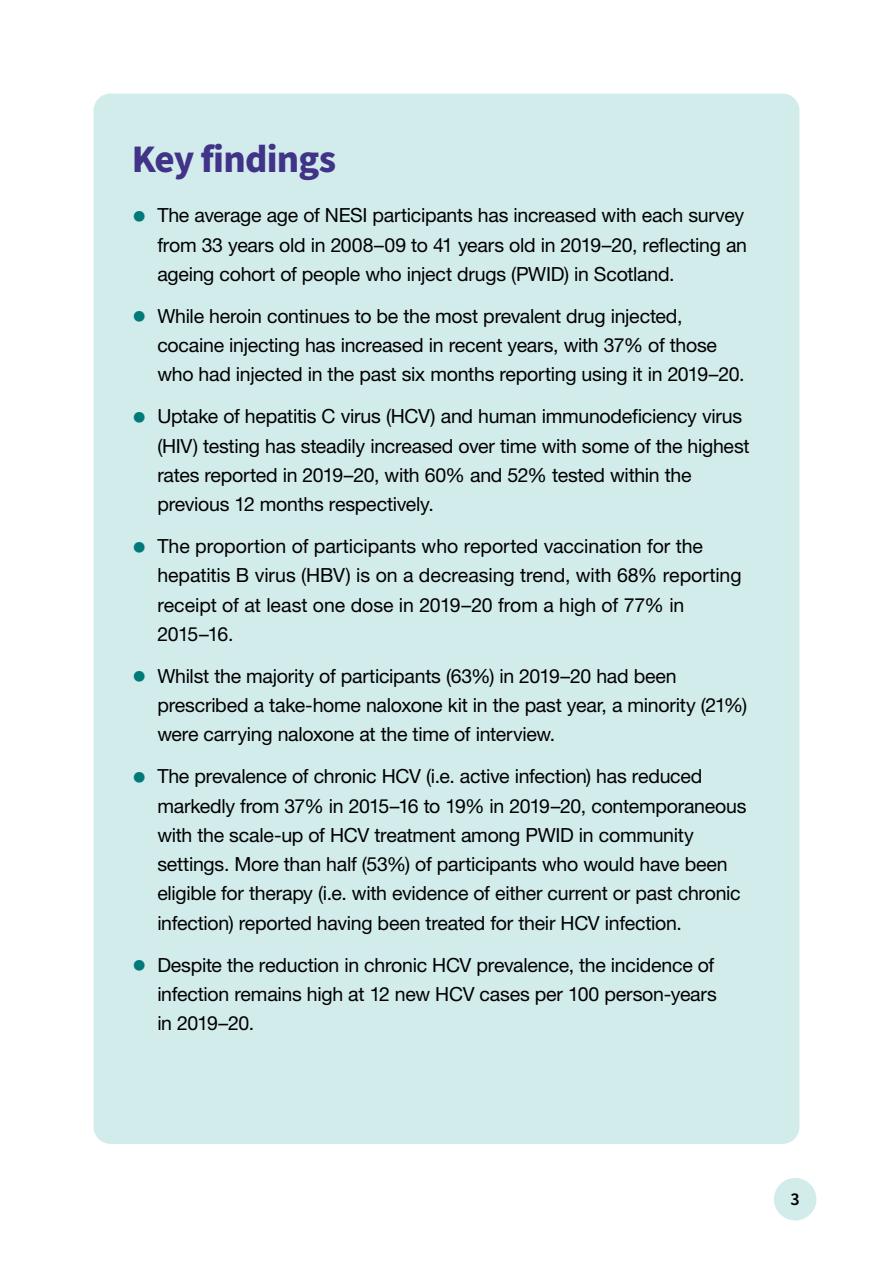
<style>
.page{position:relative;width:893px;height:1263px;background:#fff}
.page>*{position:absolute;margin:0;border:0;box-sizing:border-box;transform-origin:0 0}
.Heading_1{font:700 39px "Source Sans Pro";letter-spacing:-.02em;color:#403388}
.t1{font:19.5px/29.2px "Helvetica Neue LT Std";letter-spacing:-.015em;color:#000}
.t2{font:600 18px "Source Sans Pro";color:#000}
.s1{font-size:30px;color:#007a79}
</style>
<div class="page">
<div style="left:774px;top:1178px;width:42px;height:42px;background:#d2ebeb;border-radius:50%"></div>
<div style="left:94px;top:94px;width:705px;height:1050px;background:#d2ebeb;border-radius:17px"></div>
<h1 class="Heading_1" style="left:132px;top:132px;width:206px">Key findings</h1>
<p class="t1" style="left:157px;top:200px;width:591px;text-indent:-26px"><span class="s1">•</span> The average age of NESI participants has increased with each survey from 33 years old in 2008–09 to 41 years old in 2019–20, reflecting an ageing cohort of people who inject drugs (PWID) in Scotland.</p>
<p class="t1" style="left:157px;top:301px;width:589px;text-indent:-26px"><span class="s1">•</span> While heroin continues to be the most prevalent drug injected, cocaine injecting has increased in recent years, with 37% of those who had injected in the past six months reporting using it in 2019–20.</p>
<p class="t1" style="left:157px;top:401px;width:594px;text-indent:-26px"><span class="s1">•</span> Uptake of hepatitis C virus (HCV) and human immunodeficiency virus (HIV) testing has steadily increased over time with some of the highest rates reported in 2019–20, with 60% and 52% tested within the previous 12 months respectively.</p>
<p class="t1" style="left:157px;top:531px;width:586px;text-indent:-26px"><span class="s1">•</span> The proportion of participants who reported vaccination for the hepatitis B virus (HBV) is on a decreasing trend, with 68% reporting receipt of at least one dose in 2019–20 from a high of 77% in 2015–16.</p>
<p class="t1" style="left:157px;top:661px;width:591px;text-indent:-26px"><span class="s1">•</span> Whilst the majority of participants (63%) in 2019–20 had been prescribed a take-home naloxone kit in the past year, a minority (21%) were carrying naloxone at the time of interview.</p>
<p class="t1" style="left:157px;top:761px;width:591px;text-indent:-26px"><span class="s1">•</span> The prevalence of chronic HCV (i.e. active infection) has reduced markedly from 37% in 2015–16 to 19% in 2019–20, contemporaneous with the scale-up of HCV treatment among PWID in community settings. More than half (53%) of participants who would have been eligible for therapy (i.e. with evidence of either current or past chronic infection) reported having been treated for their HCV infection.</p>
<p class="t1" style="left:157px;top:950px;width:561px;text-indent:-26px"><span class="s1">•</span> Despite the reduction in chronic HCV prevalence, the incidence of infection remains high at 12 new HCV cases per 100 person-years in 2019–20.</p>
<p class="t2" style="left:790px;top:1187px;width:11px">3</p>
</div>
